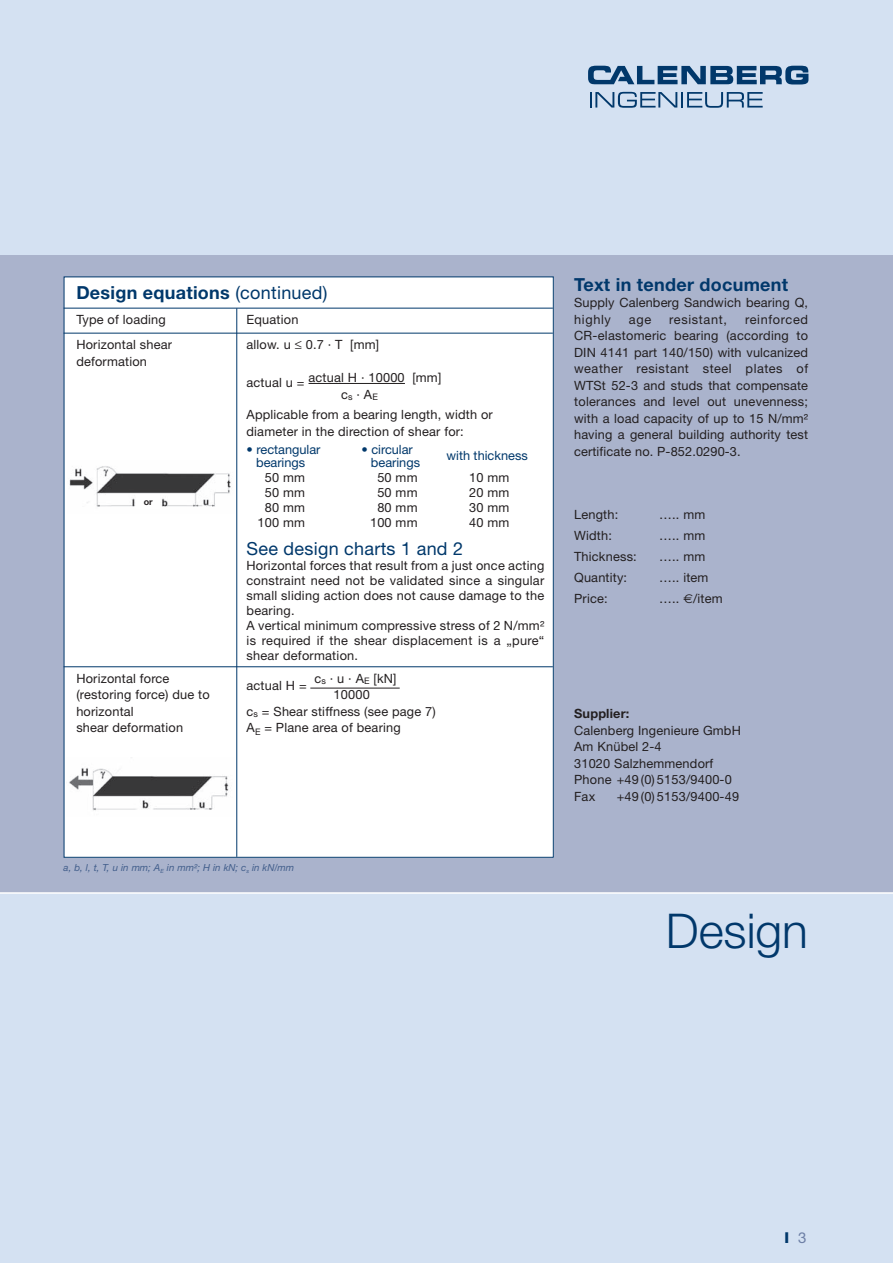
<style>
.page{position:relative;width:893px;height:1263px;background:#fff}
.page>*{position:absolute;margin:0;border:0;box-sizing:border-box;transform-origin:0 0}
.t1{font:300 48px "Helvetica Neue";color:#01386b}
.t2{font:700 18px "Helvetica Neue";letter-spacing:.015em;color:#01386b}
.t3{font:18px "Helvetica Neue";letter-spacing:.015em;color:#01386b}
.t4{font:800 15px "Helvetica Neue";color:#01386b}
.t5{font:12.75px/16.5px "Helvetica Neue";letter-spacing:.015em;color:#231f20}
.t6{font:12.75px "Helvetica Neue";color:#01386b}
.t7{font:12.75px "Helvetica Neue";letter-spacing:.05em;color:#231f20}
.t8{font:700 12.75px "Helvetica Neue";letter-spacing:.015em;color:#231f20}
.t9{font:italic 9.75px "Helvetica Neue";color:#435f8c}
.t10{font:700 9px "Helvetica Neue";color:#231f20}
.s1{font-weight:400}
.s2{font-family:"Euro Sans"}
.s3{font-weight:400;color:#6d7fa6}
</style>
<div class="page">
<div style="left:0;top:0;width:892px;height:1263px;background:#d4e1f2"></div>
<div style="left:0;top:255px;width:892px;height:638px;background:#aab3cc"></div>
<hr style="left:0;top:892px;width:892px;height:2px;background:#fff">
<svg style="left:590px;top:92px;width:172px;height:16px"></svg>
<svg style="left:588px;top:66px;width:220px;height:19px"></svg>
<div style="left:64px;top:277px;width:489px;height:580px;background:#fff"></div>
<hr style="left:64px;top:308px;width:489px;height:1px;background:#01386b">
<hr style="left:64px;top:333px;width:489px;height:1px;background:#01386b">
<hr style="left:308px;top:383px;width:97px;height:1px;background:#231f20">
<hr style="left:64px;top:666px;width:489px;height:1px;background:#01386b">
<hr style="left:310px;top:688px;width:89px;height:1px;background:#231f20">
<hr style="left:236px;top:308px;width:1px;height:549px;background:#01386b">
<img style="left:69px;top:768px;width:160px;height:43px">
<img style="left:69px;top:466px;width:162px;height:41px">
<div style="left:136px;top:495px;width:24px;height:14px;background:#fff"></div>
<h2 class="t2" style="left:76px;top:286px;width:252px">Design equations <span class="s1">(continued)</span></h2>
<p class="t5" style="left:76px;top:313px;width:91px">Type of loading</p>
<p class="t5" style="left:246px;top:313px;width:53px">Equation</p>
<p class="t5" style="left:76px;top:338px;width:97px">Horizontal shear</p>
<p class="t5" style="left:246px;top:338px;width:134px">allow. u ≤ 0.7 · T [mm]</p>
<p class="t5" style="left:76px;top:354px;width:72px">deformation</p>
<p class="t5" style="left:341px;top:371px;width:102px;text-indent:-94px">actual u = actual H · 10000 [mm] c<sub>s</sub> · A<sub>E</sub></p>
<p class="t5" style="left:246px;top:408px;width:248px">Applicable from a bearing length, width or diameter in the direction of shear for:</p>
<p class="t6" style="left:246px;top:445px;width:75px">• rectangular</p>
<p class="t6" style="left:361px;top:445px;width:53px">• circular</p>
<p class="t6" style="left:446px;top:451px;width:83px">with thickness</p>
<p class="t6" style="left:256px;top:458px;width:51px">bearings</p>
<p class="t6" style="left:371px;top:458px;width:51px">bearings</p>
<p class="t5" style="left:265px;top:471px;width:42px">50 mm</p>
<p class="t5" style="left:377px;top:471px;width:42px">50 mm</p>
<p class="t5" style="left:469px;top:471px;width:42px">10 mm</p>
<p class="t5" style="left:265px;top:486px;width:42px">50 mm</p>
<p class="t5" style="left:377px;top:486px;width:42px">50 mm</p>
<p class="t5" style="left:469px;top:486px;width:42px">20 mm</p>
<p class="t5" style="left:265px;top:501px;width:42px">80 mm</p>
<p class="t5" style="left:377px;top:501px;width:42px">80 mm</p>
<p class="t5" style="left:469px;top:501px;width:42px">30 mm</p>
<p class="t5" style="left:257px;top:516px;width:49px">100 mm</p>
<p class="t5" style="left:370px;top:516px;width:49px">100 mm</p>
<p class="t5" style="left:469px;top:516px;width:42px">40 mm</p>
<h2 class="t3" style="left:246px;top:542px;width:218px">See design charts 1 and 2</h2>
<p class="t5" style="left:246px;top:559px;width:299px;line-height:15px">Horizontal forces that result from a just once acting constraint need not be validated since a singular small sliding action does not cause damage to the bearing.<br>A vertical minimum compressive stress of 2 N/mm² is required if the shear displacement is a „pure“ shear deformation.</p>
<p class="t10" style="left:144px;top:499px;width:10px">or</p>
<p class="t5" style="left:314px;top:671px;width:84px">c<sub>s</sub> · u · A<sub>E</sub> [kN]</p>
<p class="t5" style="left:76px;top:671px;width:95px">Horizontal force</p>
<p class="t5" style="left:246px;top:679px;width:62px">actual H =</p>
<p class="t5" style="left:76px;top:688px;width:135px">(restoring force) due to</p>
<p class="t5" style="left:333px;top:688px;width:38px">10000</p>
<p class="t5" style="left:76px;top:704px;width:59px">horizontal</p>
<p class="t5" style="left:246px;top:704px;width:191px">c<sub>s</sub> = Shear stiffness (see page 7)</p>
<p class="t5" style="left:76px;top:721px;width:108px">shear deformation</p>
<p class="t5" style="left:246px;top:721px;width:156px">A<sub>E</sub> = Plane area of bearing</p>
<p class="t9" style="left:64px;top:864px;width:232px">a, b, l, t, T, u in mm; A<sub>E</sub> in mm²; H in kN; c<sub>s</sub> in kN/mm</p>
<h2 class="t2" style="left:574px;top:278px;width:215px">Text in tender document</h2>
<p class="t5" style="left:574px;top:296px;width:235px">Supply Calenberg Sandwich bearing Q, highly</p>
<p class="t5" style="left:574px;top:312px;width:235px;text-align:justify;text-indent:171px">reinforced CR-elastomeric bearing (according to DIN 4141 part 140/150) with vulcanized weather resistant steel plates of WTSt 52-3 and studs that compensate tolerances and level out unevenness; with a load capacity of up to 15 N/mm² having a general building authority test certificate no. P-852.0290-3.</p>
<p class="t5" style="left:629px;top:312px;width:24px">age</p>
<p class="t7" style="left:669px;top:314px;width:59px">resistant,</p>
<p class="t5" style="left:574px;top:507px;width:46px">Length:</p>
<p class="t5" style="left:659px;top:507px;width:48px">….. mm</p>
<p class="t5" style="left:574px;top:528px;width:39px">Width:</p>
<p class="t5" style="left:659px;top:528px;width:48px">….. mm</p>
<p class="t5" style="left:574px;top:549px;width:64px">Thickness:</p>
<p class="t5" style="left:659px;top:549px;width:48px">….. mm</p>
<p class="t5" style="left:574px;top:570px;width:55px">Quantity:</p>
<p class="t5" style="left:659px;top:570px;width:51px">….. item</p>
<p class="t5" style="left:574px;top:591px;width:35px">Price:</p>
<p class="t5" style="left:659px;top:591px;width:65px">….. <span class="s2">€</span>/item</p>
<p class="t8" style="left:574px;top:709px;width:57px">Supplier:</p>
<p class="t5" style="left:574px;top:723px;width:168px">Calenberg Ingenieure GmbH<br>Am Knübel 2-4<br>31020 Salzhemmendorf<br>Phone +49 (0) 5153/9400-0<br>Fax</p>
<p class="t5" style="left:616px;top:789px;width:124px">+49 (0) 5153/9400-49</p>
<h1 class="t1" style="left:665px;top:913px;width:144px">Design</h1>
<p class="t4" style="left:784px;top:1233px;width:24px">I <span class="s3">3</span></p>
</div>
